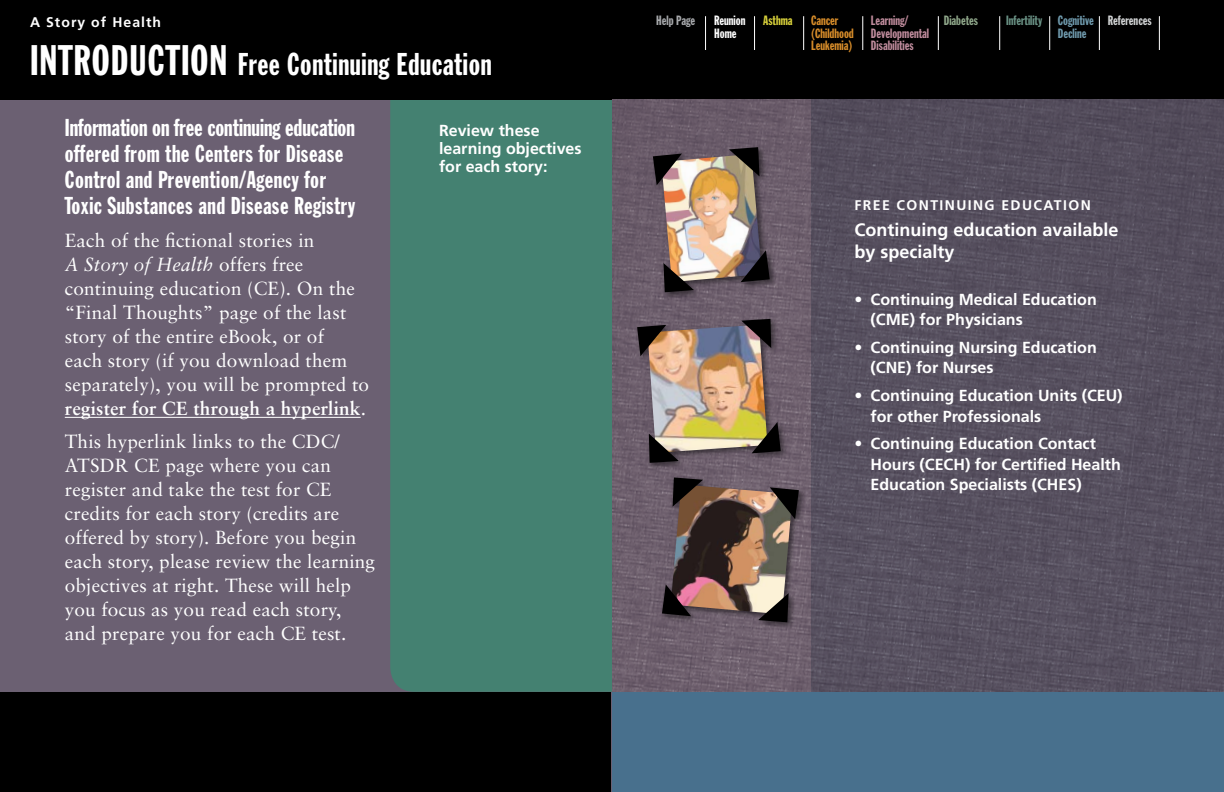
<style>
.page{position:relative;width:1224px;height:792px;background:#fff}
.page>*{position:absolute;margin:0;border:0;box-sizing:border-box;transform-origin:0 0}
.t1{font:31px "Franklin Gothic Extra Cond";letter-spacing:.02em;color:#fff}
.t2{font:24px/26px "Franklin Gothic Extra Cond";letter-spacing:.02em;color:#fff}
.t3{font:19px/24px "Sabon LT";letter-spacing:.01em;color:#fff}
.t4{font:700 18px/22px "Frutiger";color:#fff}
.t5{font:700 16px/20.6px "Frutiger";color:#fff}
.t6{font:700 14px "Frutiger";letter-spacing:.1em;color:#fff}
.t7{font:700 14px "Frutiger";letter-spacing:.075em;color:#fff}
.t8{font:13.3px/12.3px "Franklin Gothic Extra Cond";color:#c08c9d}
.t9{font:13.3px/12.3px "Franklin Gothic Extra Cond";color:#d88d2a}
.t10{font:13.3px/12.3px "Franklin Gothic Extra Cond";color:#6f9aad}
.t11{font:13.3px "Franklin Gothic Extra Cond";color:#fff}
.t12{font:13.3px "Franklin Gothic Extra Cond";color:#6b9386}
.t13{font:13.3px "Franklin Gothic Extra Cond";color:#d1d3d4}
.t14{font:13.3px "Franklin Gothic Extra Cond";color:#a7a9ac}
.t15{font:13.3px "Franklin Gothic Extra Cond";color:#8fa78a}
.t16{font:13.3px "Franklin Gothic Extra Cond";color:#d8d13b}
.s1{font-size:42px}
.s2{font-style:italic}
.s3{font-weight:700}
</style>
<div class="page">
<div style="left:612px;top:0;width:612px;height:100px;background:#000"></div>
<hr style="left:863px;top:16px;width:1px;height:34px;background:#fff">
<hr style="left:938px;top:16px;width:1px;height:34px;background:#fff">
<hr style="left:999px;top:16px;width:1px;height:34px;background:#fff">
<hr style="left:1049px;top:16px;width:1px;height:34px;background:#fff">
<hr style="left:1099px;top:16px;width:1px;height:34px;background:#fff">
<hr style="left:1159px;top:16px;width:1px;height:34px;background:#fff">
<hr style="left:803px;top:16px;width:1px;height:34px;background:#fff">
<hr style="left:754px;top:16px;width:1px;height:34px;background:#fff">
<hr style="left:705px;top:16px;width:1px;height:34px;background:#fff">
<img style="left:612px;top:100px;width:199px;height:592px">
<div style="left:811px;top:99px;width:413px;height:593px;background:#564f5e"></div>
<div style="left:635px;top:317px;width:154px;height:154px;background:#000;opacity:.5"></div>
<img style="left:647px;top:325px;width:120px;height:128px">
<svg style="left:637px;top:325px;width:29px;height:31px"></svg>
<svg style="left:649px;top:434px;width:30px;height:29px"></svg>
<svg style="left:741px;top:319px;width:30px;height:29px"></svg>
<svg style="left:752px;top:422px;width:29px;height:31px"></svg>
<div style="left:651px;top:145px;width:127px;height:155px;background:#000;opacity:.5"></div>
<img style="left:661px;top:154px;width:101px;height:128px">
<svg style="left:653px;top:154px;width:29px;height:31px"></svg>
<svg style="left:663px;top:263px;width:31px;height:29px"></svg>
<svg style="left:729px;top:147px;width:30px;height:29px"></svg>
<svg style="left:741px;top:250px;width:29px;height:32px"></svg>
<div style="left:0;top:0;width:612px;height:792px;background:#6b6072"></div>
<div style="left:390px;top:100px;width:222px;height:592px;background:#448171"></div>
<div style="left:0;top:692px;width:612px;height:99px;background:#000"></div>
<div style="left:612px;top:692px;width:612px;height:99px;background:#48708d"></div>
<hr style="left:65px;top:417px;width:296px;height:1px;background:#fff">
<div style="left:0;top:0;width:612px;height:100px;background:#000"></div>
<div style="left:660px;top:475px;width:147px;height:155px;background:#000;opacity:.5"></div>
<svg style="left:673px;top:477px;width:30px;height:30px"></svg>
<svg style="left:662px;top:584px;width:29px;height:32px"></svg>
<svg style="left:770px;top:487px;width:29px;height:32px"></svg>
<svg style="left:758px;top:593px;width:31px;height:29px"></svg>
<p class="t7" style="left:30px;top:14px;width:133px">A Story of Health</p>
<h1 class="t1" style="left:30px;top:47px;width:463px"><span class="s1">Introduction</span> Free Continuing Education</h1>
<p class="t2" style="left:65px;top:115px;width:292px">Information on free continuing education offered from the Centers for Disease Control and Prevention/Agency for Toxic Substances and Disease Registry</p>
<p class="t3" style="left:65px;top:229px;width:306px">Each of the fictional stories in<br><span class="s2">A Story of Health</span> offers free continuing education (CE). On the “Final Thoughts” page of the last story of the entire eBook, or of<br>each story (if you download them separately), you will be prompted to <span class="s3">register for CE through a hyperlink</span>.</p>
<p class="t3" style="left:65px;top:430px;width:312px">This hyperlink links to the CDC/ ATSDR CE page where you can register and take the test for CE credits for each story (credits are offered by story). Before you begin each story, please review the learning objectives at right. These will help you focus as you read each story, and prepare you for each CE test.</p>
<p class="t5" style="left:439px;top:121px;width:144px;line-height:18px">Review these learning objectives for each story:</p>
<p class="t9" style="left:811px;top:15px;width:44px">Cancer (Childhood<br>Leukemia)</p>
<p class="t8" style="left:871px;top:15px;width:60px">Learning/<br>Developmental<br>Disabilities</p>
<p class="t10" style="left:1058px;top:15px;width:38px">Cognitive<br>Decline</p>
<p class="t14" style="left:656px;top:14px;width:40px">Help Page</p>
<p class="t15" style="left:944px;top:14px;width:36px">Diabetes</p>
<p class="t12" style="left:1006px;top:14px;width:38px">Infertility</p>
<p class="t13" style="left:1108px;top:14px;width:45px">References</p>
<p class="t11" style="left:714px;top:14px;width:33px">Reunion</p>
<p class="t16" style="left:763px;top:14px;width:31px">Asthma</p>
<p class="t11" style="left:714px;top:26px;width:24px">Home</p>
<p class="t6" style="left:855px;top:197px;width:190px">Free Continuing Educat</p>
<p class="t6" style="left:1063px;top:197px;width:29px">ion</p>
<p class="t4" style="left:855px;top:219px;width:266px">Continuing education available by specialty</p>
<p class="t5" style="left:871px;top:289px;width:228px;text-indent:-16px">• Continuing Medical Education (CME) for Physicians</p>
<p class="t5" style="left:871px;top:337px;width:228px;text-indent:-16px">• Continuing Nursing Education (CNE) for Nurses</p>
<p class="t5" style="left:871px;top:385px;width:254px;text-indent:-16px">• Continuing Education Units (CEU) for other Professionals</p>
<p class="t5" style="left:871px;top:433px;width:252px;text-indent:-16px">• Continuing Education Contact<br>Hours (CECH) for Certified Health<br>Education Specialists (CHES)</p>
</div>
